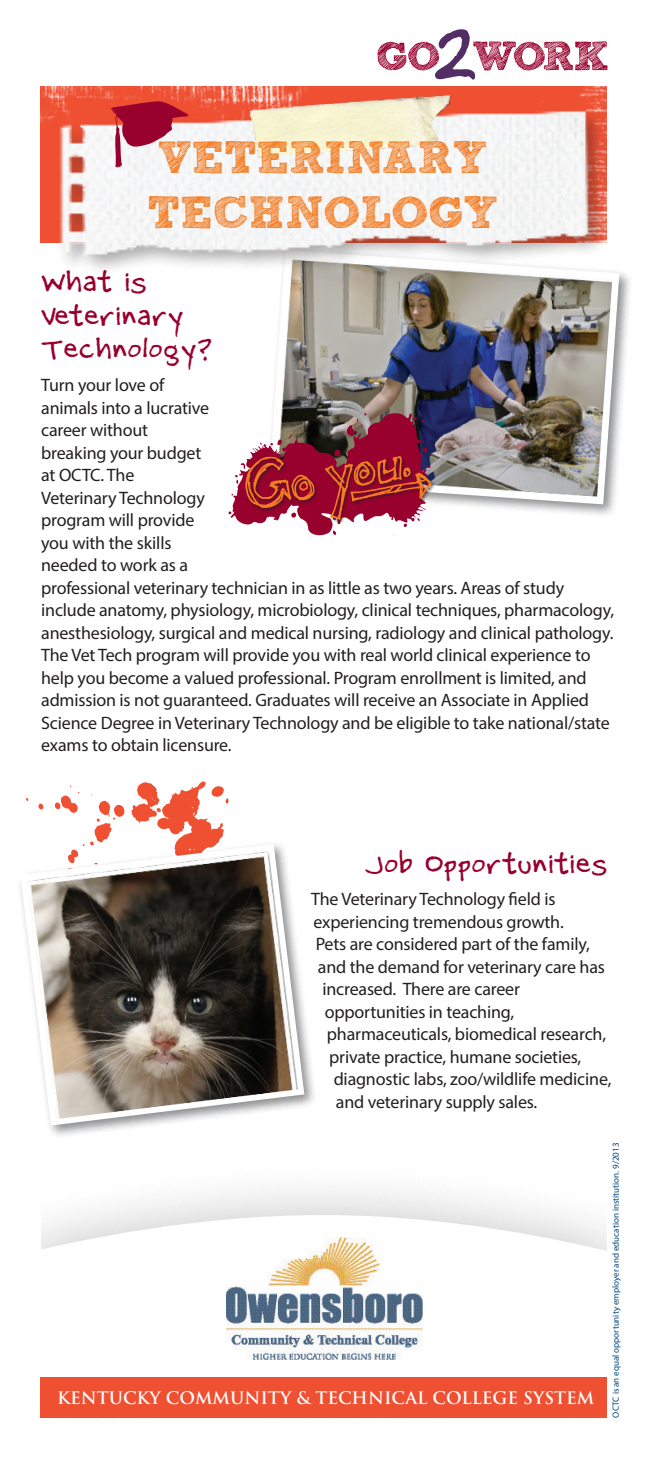
<style>
.page{position:relative;width:648px;height:1458px;background:#fff}
.page>*{position:absolute;margin:0;border:0;box-sizing:border-box;transform-origin:0 0}
.t1{font:45px/55.1px "Sketch Rockwell";color:#f47b21}
.t2{font:29.25px/33.8px "Matt B";color:#98012d}
.t3{font:18px/22.5px "Myriad Pro";letter-spacing:-.01em;color:#231f20}
.t4{font:700 16.88px "Trajan Pro";color:#fff}
.t5{font:9px "Myriad Pro";color:#00467e}
</style>
<div class="page">
<div style="left:0;top:1156px;width:648px;height:281px;background:#1a1c21;opacity:.25"></div>
<svg style="left:40px;top:1215px;width:568px;height:162px"></svg>
<div style="left:0;top:1134px;width:40px;height:324px;background:#fff"></div>
<div style="left:608px;top:1134px;width:40px;height:324px;background:#fff"></div>
<svg style="left:38px;top:804px;width:6px;height:8px"></svg>
<svg style="left:55px;top:786px;width:70px;height:54px"></svg>
<svg style="left:131px;top:781px;width:98px;height:59px"></svg>
<div style="left:40px;top:1377px;width:568px;height:41px;background:#ef5032"></div>
<img style="left:518px;top:87px;width:89px;height:19px">
<img style="left:40px;top:87px;width:199px;height:94px">
<div style="left:265px;top:246px;width:368px;height:273px;background:#1a1c21;opacity:.5"></div>
<img style="left:265px;top:246px;width:358px;height:262px">
<div style="left:244px;top:455px;width:192px;height:69px;background:#231f20;opacity:.66"></div>
<svg style="left:228px;top:411px;width:204px;height:126px"></svg>
<div style="left:56px;top:106px;width:554px;height:172px;background:#231f20;opacity:.38"></div>
<img style="left:50px;top:99px;width:549px;height:168px">
<img style="left:239px;top:86px;width:221px;height:81px">
<svg style="left:111px;top:101px;width:78px;height:67px"></svg>
<svg style="left:378px;top:29px;width:230px;height:51px"></svg>
<img style="left:226px;top:1238px;width:196px;height:121px">
<div style="left:16px;top:840px;width:302px;height:300px;background:#1a1c21;opacity:.5"></div>
<svg style="left:17px;top:841px;width:291px;height:288px"></svg>
<h1 class="t1" style="left:148px;top:131px;width:352px">VETERINARY<br>TECHNOLOGY</h1>
<h2 class="t2" style="left:41px;top:268px;width:173px">What is<br>Veterinary<br>Technology?</h2>
<p class="t3" style="left:41px;top:373px;width:574px">Turn your love of<br>animals into a lucrative<br>career without<br>breaking your budget<br>at OCTC. The<br>Veterinary Technology<br>program will provide<br>you with the skills<br>needed to work as a<br>professional veterinary technician in as little as two years. Areas of study include anatomy, physiology, microbiology, clinical techniques, pharmacology, anesthesiology, surgical and medical nursing, radiology and clinical pathology.<br>The Vet Tech program will provide you with real world clinical experience to help you become a valued professional. Program enrollment is limited, and admission is not guaranteed. Graduates will receive an Associate in Applied Science Degree in Veterinary Technology and be eligible to take national/state exams to obtain licensure.</p>
<h2 class="t2" style="left:365px;top:850px;width:244px">Job Opportunities</h2>
<p class="t3" style="left:311px;top:888px;width:246px">The Veterinary Technology field is</p>
<p class="t3" style="left:313px;top:910px;width:252px">experiencing tremendous growth.</p>
<p class="t3" style="left:316px;top:933px;width:276px">Pets are considered part of the family,</p>
<p class="t3" style="left:318px;top:955px;width:289px">and the demand for veterinary care has</p>
<p class="t3" style="left:322px;top:978px;width:199px">increased. There are career</p>
<p class="t3" style="left:325px;top:1000px;width:191px">opportunities in teaching,</p>
<p class="t3" style="left:327px;top:1023px;width:281px">pharmaceuticals, biomedical research,</p>
<p class="t3" style="left:329px;top:1045px;width:254px">private practice, humane societies,</p>
<p class="t3" style="left:334px;top:1068px;width:279px">diagnostic labs, zoo/wildlife medicine,</p>
<p class="t3" style="left:336px;top:1090px;width:203px">and veterinary supply sales.</p>
<p class="t4" style="left:57px;top:1387px;width:539px">KENTUCKY COMMUNITY &amp; TECHNICAL COLLEGE SYSTEM</p>
<p class="t5" style="left:610px;top:1418px;width:276px;rotate:-90deg">OCTC is an equal opportunity employer and education institution. 9/2013</p>
</div>
